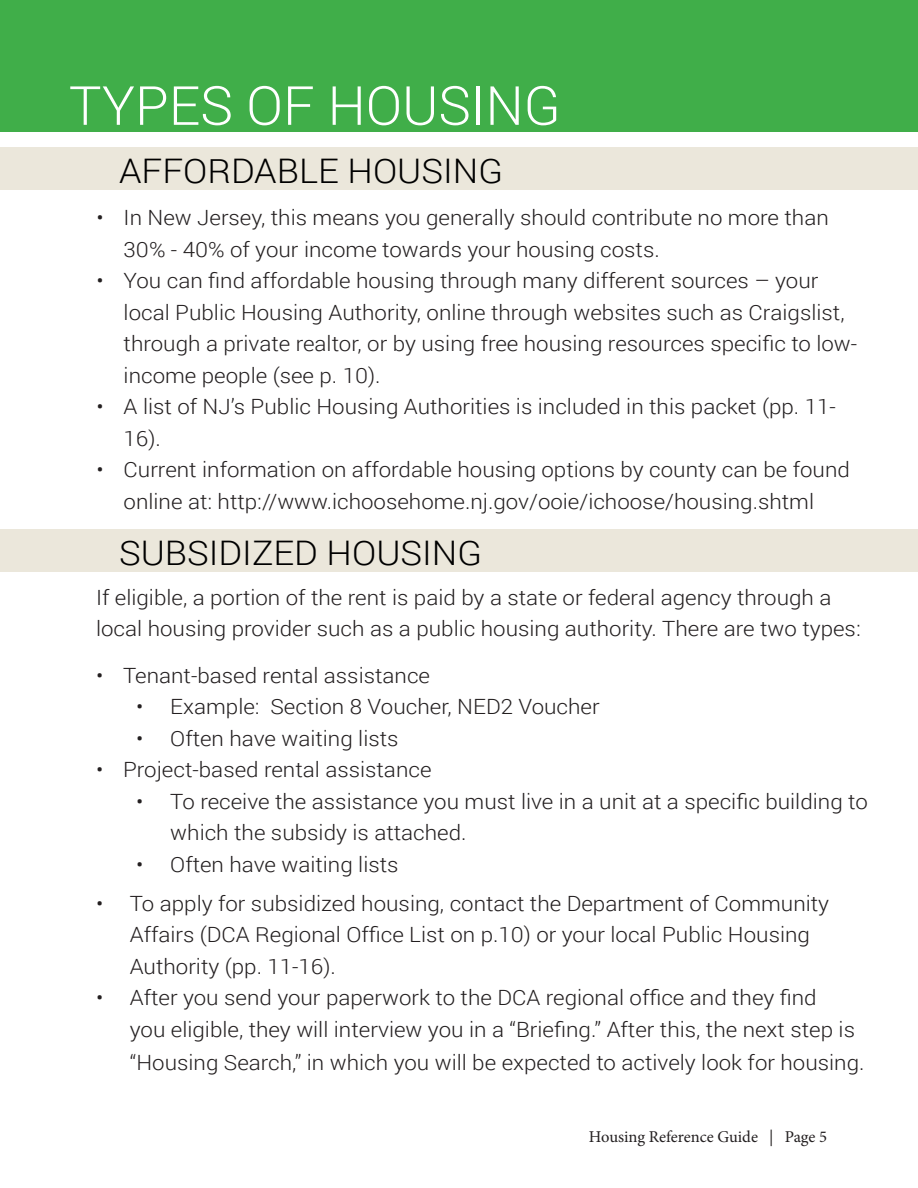
<style>
.page{position:relative;width:918px;height:1188px;background:#fff}
.page>*{position:absolute;margin:0;border:0;box-sizing:border-box;transform-origin:0 0}
.catalogs{font:300 54px "Roboto";color:#fff}
.in_the_detail{font:300 33.9px "Roboto";color:#000;scale:1.06 1}
.subtitle{font:300 21px/31.5px "Roboto";color:#231f20;scale:1.06 1}
.t1{font:16.5px "Minion Pro";letter-spacing:-.005em;color:#231f20}
</style>
<div class="page">
<div style="left:0;top:0;width:918px;height:132px;background:#40ae49"></div>
<div style="left:0;top:147px;width:918px;height:43px;background:#ebe7db"></div>
<div style="left:0;top:529px;width:918px;height:43px;background:#ebe7db"></div>
<p class="catalogs" style="left:69px;top:68px;width:493px">TYPES OF HOUSING</p>
<p class="in_the_detail" style="left:119px;top:147px;width:364px">AFFORDABLE HOUSING</p>
<p class="subtitle" style="left:124px;top:202px;width:667px;text-indent:-27px">• In New Jersey, this means you generally should contribute no more than<br>30% - 40% of your income towards your housing costs.</p>
<p class="subtitle" style="left:124px;top:265px;width:694px;text-indent:-27px">• You can find affordable housing through many different sources – your local Public Housing Authority, online through websites such as Craigslist, through a private realtor, or by using free housing resources specific to low&shy;income people (see p. 10).</p>
<p class="subtitle" style="left:124px;top:391px;width:673px;text-indent:-27px">• A list of NJ’s Public Housing Authorities is included in this packet (pp. 11-<br>16).</p>
<p class="subtitle" style="left:97px;top:454px;width:712px;text-align:center">• Current information on affordable housing options by county can be found online at: http://www.ichoosehome.nj.gov/ooie/ichoose/housing.shtml</p>
<p class="in_the_detail" style="left:119px;top:529px;width:344px">SUBSIDIZED HOUSING</p>
<p class="subtitle" style="left:96px;top:581px;width:723px">If eligible, a portion of the rent is paid by a state or federal agency through a local housing provider such as a public housing authority. There are two types:</p>
<p class="subtitle" style="left:96px;top:659px;width:317px">• Tenant-based rental assistance</p>
<p class="subtitle" style="left:136px;top:690px;width:439px">• Example: Section 8 Voucher, NED2 Voucher</p>
<p class="subtitle" style="left:136px;top:722px;width:249px">• Often have waiting lists</p>
<p class="subtitle" style="left:96px;top:753px;width:318px">• Project-based rental assistance</p>
<p class="subtitle" style="left:170px;top:785px;width:660px;text-indent:-34px">• To receive the assistance you must live in a unit at a specific building to which the subsidy is attached.</p>
<p class="subtitle" style="left:136px;top:848px;width:249px">• Often have waiting lists</p>
<p class="subtitle" style="left:130px;top:887px;width:661px;text-indent:-34px">• To apply for subsidized housing, contact the Department of Community<br>Affairs (DCA Regional Office List on p.10) or your local Public Housing<br>Authority (pp. 11-16).</p>
<p class="subtitle" style="left:130px;top:981px;width:695px;line-height:32.2px;text-indent:-34px">• After you send your paperwork to the DCA regional office and they find<br>you eligible, they will interview you in a “Briefing.” After this, the next step is “Housing Search,” in which you will be expected to actively look for housing.</p>
<p class="t1" style="left:589px;top:1125px;width:240px">Housing Reference Guide | Page 5</p>
</div>
